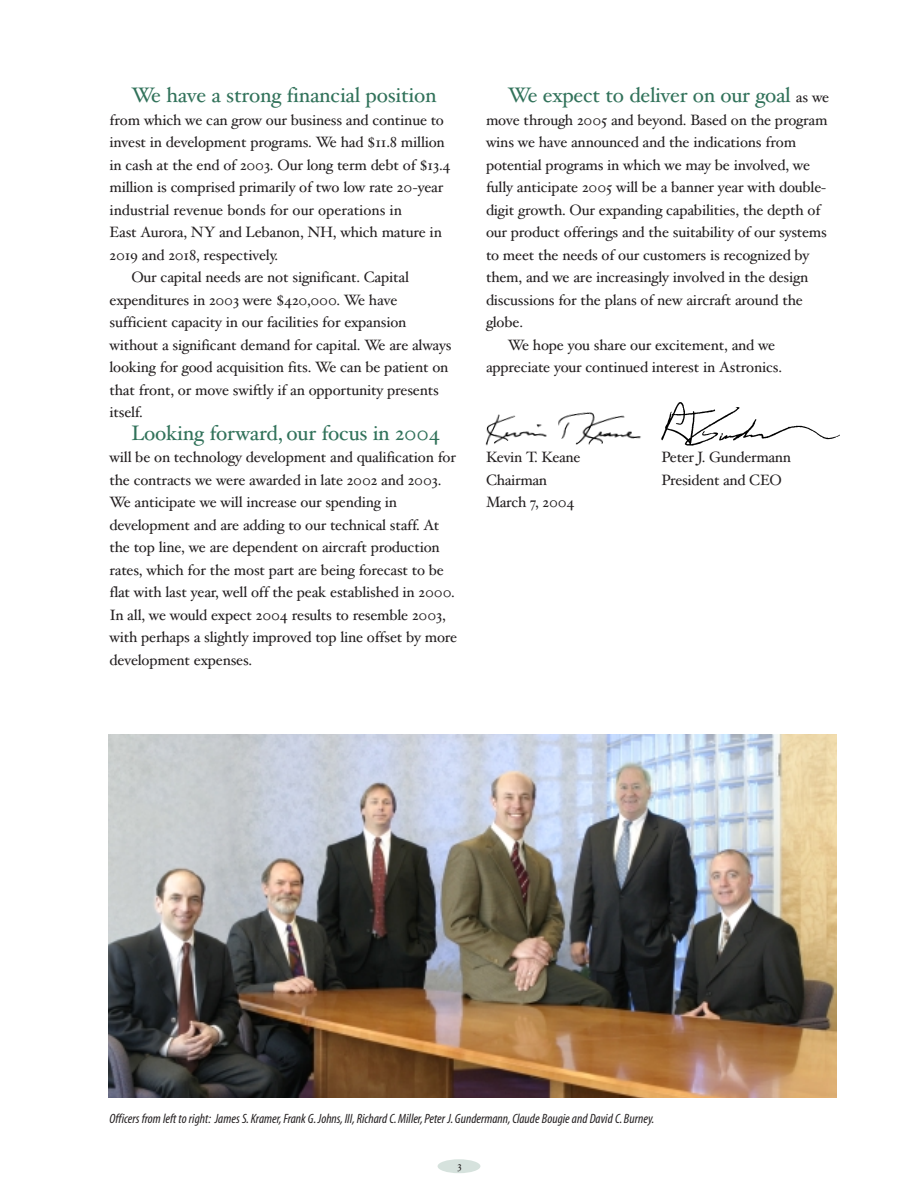
<style>
.page{position:relative;width:918px;height:1188px;background:#fff}
.page>*{position:absolute;margin:0;border:0;box-sizing:border-box;transform-origin:0 0}
.t1{font:21px "Hoefler Text";letter-spacing:-.01em;color:#31725a}
.t2{font:15px/22.5px "Hoefler Text";letter-spacing:-.01em;color:#231f20}
.t3{font:italic condensed 13.5px "Myriad";color:#231f20}
.t4{font:10.5px "Hoefler Text";color:#231f20}
.s1{font-size:15px;color:#231f20}
</style>
<div class="page">
<div style="left:438px;top:1159px;width:42px;height:14px;background:#d6e2dd;border-radius:50%"></div>
<img style="left:108px;top:735px;width:729px;height:362px">
<img style="left:668px;top:402px;width:172px;height:44px">
<img style="left:485px;top:412px;width:183px;height:34px">
<h1 class="t1" style="left:131px;top:87px;width:307px">We have a strong financial position</h1>
<p class="t2" style="left:110px;top:110px;width:336px">from which we can grow our business and continue to</p>
<p class="t2" style="left:110px;top:132px;width:337px">invest in development programs. We had $11.8 million</p>
<p class="t2" style="left:110px;top:155px;width:343px">in cash at the end of 2003. Our long term debt of $13.4</p>
<p class="t2" style="left:110px;top:177px;width:335px">million is comprised primarily of two low rate 20-year</p>
<p class="t2" style="left:110px;top:200px;width:294px">industrial revenue bonds for our operations in</p>
<p class="t2" style="left:110px;top:222px;width:334px">East Aurora, NY and Lebanon, NH, which mature in</p>
<p class="t2" style="left:110px;top:245px;width:170px">2019 and 2018, respectively.</p>
<p class="t2" style="left:131px;top:267px;width:279px">Our capital needs are not significant. Capital</p>
<p class="t2" style="left:110px;top:290px;width:289px">expenditures in 2003 were $420,000. We have</p>
<p class="t2" style="left:110px;top:312px;width:298px">sufficient capacity in our facilities for expansion</p>
<p class="t2" style="left:110px;top:335px;width:344px">without a significant demand for capital. We are always</p>
<p class="t2" style="left:110px;top:357px;width:340px">looking for good acquisition fits. We can be patient on</p>
<p class="t2" style="left:110px;top:380px;width:331px">that front, or move swiftly if an opportunity presents</p>
<p class="t2" style="left:110px;top:402px;width:35px">itself.</p>
<h1 class="t1" style="left:131px;top:424px;width:310px">Looking forward, our focus in 2004</h1>
<p class="t2" style="left:110px;top:447px;width:349px">will be on technology development and qualification for the contracts we were awarded in late 2002 and 2003.<br>We anticipate we will increase our spending in development and are adding to our technical staff. At the top line, we are dependent on aircraft production rates, which for the most part are being forecast to be flat with last year, well off the peak established in 2000.<br>In all, we would expect 2004 results to resemble 2003, with perhaps a slightly improved top line offset by more development expenses.</p>
<h1 class="t1" style="left:508px;top:87px;width:323px">We expect to deliver on our goal <span class="s1">as we</span></h1>
<p class="t2" style="left:486px;top:110px;width:343px">move through 2005 and beyond. Based on the program</p>
<p class="t2" style="left:486px;top:132px;width:312px">wins we have announced and the indications from</p>
<p class="t2" style="left:486px;top:155px;width:326px">potential programs in which we may be involved, we</p>
<p class="t2" style="left:486px;top:177px;width:342px">fully anticipate 2005 will be a banner year with double-</p>
<p class="t2" style="left:486px;top:200px;width:336px">digit growth. Our expanding capabilities, the depth of</p>
<p class="t2" style="left:486px;top:222px;width:342px">our product offerings and the suitability of our systems</p>
<p class="t2" style="left:486px;top:245px;width:325px">to meet the needs of our customers is recognized by</p>
<p class="t2" style="left:486px;top:267px;width:324px">them, and we are increasingly involved in the design</p>
<p class="t2" style="left:486px;top:290px;width:318px">discussions for the plans of new aircraft around the</p>
<p class="t2" style="left:486px;top:312px;width:39px">globe.</p>
<p class="t2" style="left:508px;top:335px;width:269px">We hope you share our excitement, and we</p>
<p class="t2" style="left:486px;top:357px;width:298px">appreciate your continued interest in Astronics.</p>
<p class="t2" style="left:486px;top:447px;width:96px">Kevin T. Keane</p>
<p class="t2" style="left:662px;top:447px;width:131px">Peter J. Gundermann</p>
<p class="t2" style="left:486px;top:470px;width:63px">Chairman</p>
<p class="t2" style="left:661px;top:470px;width:122px">President and CEO</p>
<p class="t2" style="left:486px;top:492px;width:90px">March 7, 2004</p>
<p class="t3" style="left:110px;top:1114px;width:547px">Officers from left to right: James S. Kramer, Frank G. Johns, III, Richard C. Miller, Peter J. Gundermann, Claude Bougie and David C. Burney.</p>
<p class="t4" style="left:457px;top:1161px;width:6px">3</p>
</div>
